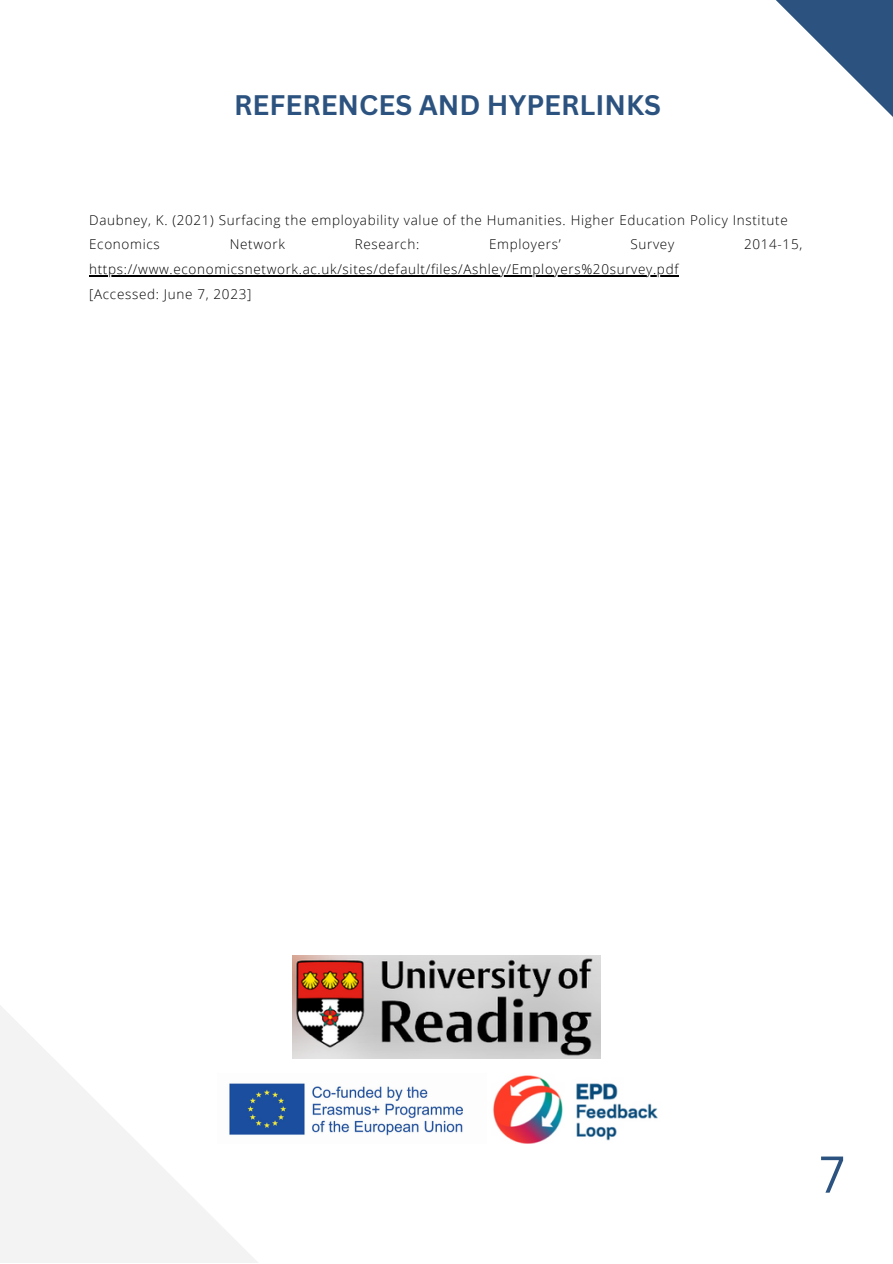
<style>
.page{position:relative;width:893px;height:1264px;background:#fff}
.page>*{position:absolute;margin:0;border:0;box-sizing:border-box;transform-origin:0 0}
.t1{font:50.55px "Canva Sans";color:#2c537f}
.t2{font:700 27.6px "Canva Sans";color:#2c537f}
.t3{font:300 13.5px "Open Sans";letter-spacing:.05em;color:#000}
</style>
<div class="page">
<svg style="left:776px;top:0;width:116px;height:116px"></svg>
<img style="left:229px;top:1083px;width:234px;height:53px">
<img style="left:493px;top:1075px;width:165px;height:68px">
<img style="left:292px;top:955px;width:308px;height:103px">
<hr style="left:89px;top:275px;width:590px;height:1px;background:#000">
<p class="t2" style="left:234px;top:85px;width:428px">REFERENCES AND HYPERLINKS</p>
<p class="t3" style="left:89px;top:210px;width:700px">Daubney, K. (2021) Surfacing the employability value of the Humanities. Higher Education Policy Institute</p>
<p class="t3" style="left:89px;top:235px;width:72px">Economics</p>
<p class="t3" style="left:230px;top:235px;width:57px">Network</p>
<p class="t3" style="left:355px;top:235px;width:66px">Research:</p>
<p class="t3" style="left:489px;top:235px;width:73px">Employers’</p>
<p class="t3" style="left:630px;top:235px;width:45px">Survey</p>
<p class="t3" style="left:744px;top:235px;width:60px">2014-15,</p>
<p class="t3" style="left:89px;top:260px;width:590px">https://www.economicsnetwork.ac.uk/sites/default/files/Ashley/Employers%20survey.pdf</p>
<p class="t3" style="left:89px;top:284px;width:164px">[Accessed: June 7, 2023]</p>
<p class="t1" style="left:819px;top:1138px;width:26px">7</p>
</div>
